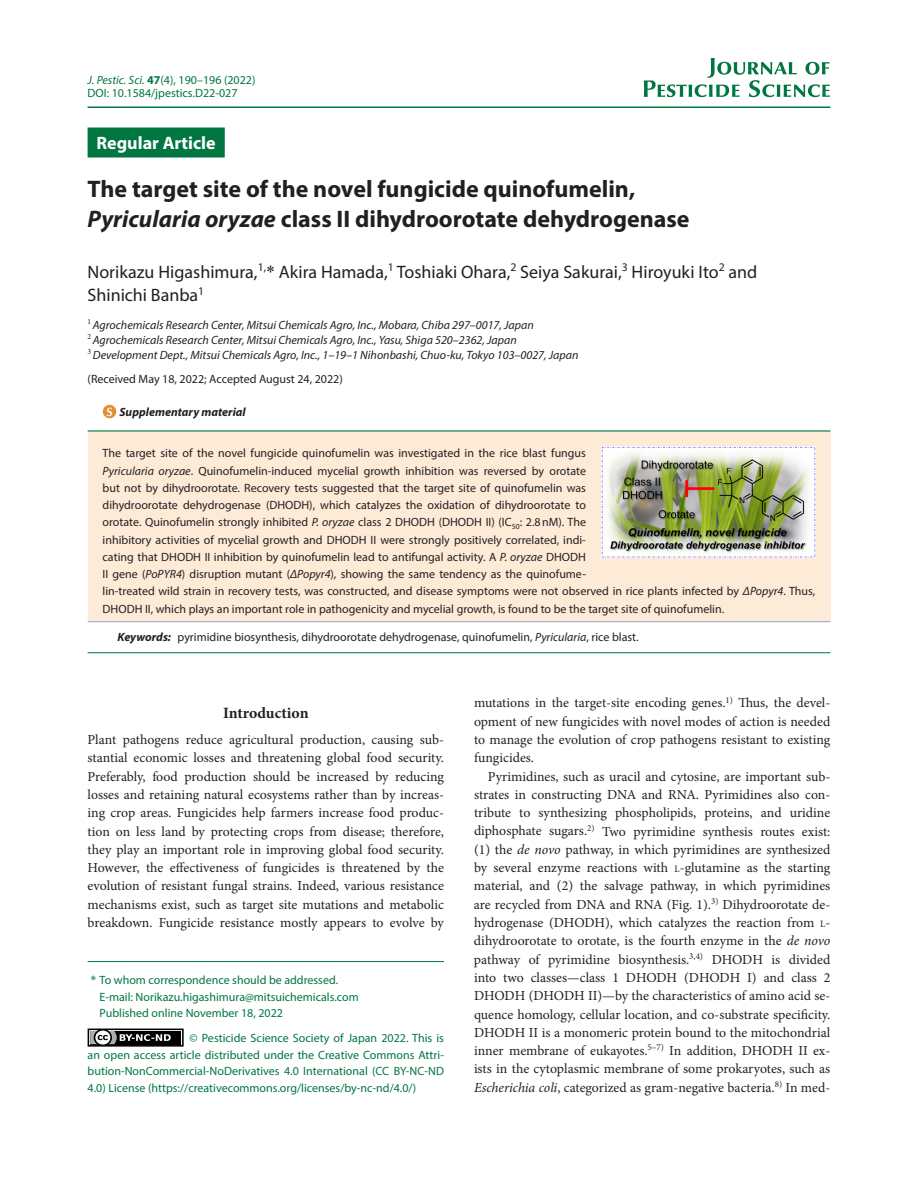
<style>
.page{position:relative;width:918px;height:1188px;background:#fff}
.page>*{position:absolute;margin:0;border:0;box-sizing:border-box;transform-origin:0 0}
.t1{font:700 24px/30px "Myriad Pro";color:#231f20}
.t2{font:18px/24px "Myriad Pro";color:#231f20}
.t3{font:700 18px "Myriad Pro";color:#fff}
.t4{font:700 15.75px "Minion Pro";letter-spacing:-.005em;color:#231f20}
.t5{font:13.8px/18.3px "Minion Pro";color:#231f20;text-align:justify}
.t6{font:12px/17.2px "Myriad Pro";color:#231f20}
.t7{font:12px/16.5px "Myriad Pro";color:#007640}
.t8{font:italic 12px/15px "Myriad Pro";color:#231f20}
.t9{font:italic 700 12px "Myriad Pro";color:#231f20}
.s1{font-style:italic}
.s2{font-weight:700}
.s3{font-family:"Times New Roman"}
.s4{font-family:"Optima Nova LT Pro";font-style:normal;color:#fff}
.s5{font-weight:700;font-style:italic}
.s6{font-size:9.6px}
</style>
<div class="page">
<div style="left:88px;top:1029px;width:96px;height:18px;border:2px solid #000"></div>
<div style="left:90px;top:1031px;width:91px;height:13px;background:#000"></div>
<svg style="left:90px;top:1031px;width:81px;height:13px"></svg>
<hr style="left:88px;top:106px;width:742px;height:2px;background:#007640">
<div style="left:88px;top:128px;width:137px;height:30px;background:#007640"></div>
<div style="left:103px;top:405px;width:13px;height:13px;background:#e38e36;border-radius:50%"></div>
<div style="left:88px;top:431px;width:742px;height:191px;background:#fdebd7"></div>
<hr style="left:88px;top:430px;width:742px;height:2px;background:#007640">
<hr style="left:88px;top:621px;width:742px;height:1px;background:#96a2c9">
<hr style="left:88px;top:652px;width:742px;height:1px;background:#007640">
<img style="left:601px;top:446px;width:214px;height:111px">
<hr style="left:88px;top:961px;width:356px;height:1px;background:#007640">
<svg style="left:644px;top:58px;width:186px;height:39px"></svg>
<p class="t7" style="left:88px;top:73px;width:169px;line-height:13.5px"><span class="s1">J. Pestic. Sci.</span> <span class="s2">47</span>(4), 190–196 (2022)<br>DOI: 10.1584/jpestics.D22-027</p>
<h2 class="t3" style="left:97px;top:131px;width:121px">Regular Article</h2>
<h1 class="t1" style="left:88px;top:173px;width:603px">The target site of the novel fungicide quinofumelin,<br><span class="s1">Pyricularia oryzae</span> class II dihydroorotate dehydrogenase</h1>
<h2 class="t2" style="left:88px;top:259px;width:671px">Norikazu Higashimura,<sup>1,</sup><span class="s3">*</span> Akira Hamada,<sup>1</sup> Toshiaki Ohara,<sup>2</sup> Seiya Sakurai,<sup>3</sup> Hiroyuki Ito<sup>2</sup> and<br>Shinichi Banba<sup>1</sup></h2>
<p class="t8" style="left:88px;top:317px;width:492px"><sup>1</sup> Agrochemicals Research Center, Mitsui Chemicals Agro, Inc., Mobara, Chiba 297–0017, Japan<br><sup>2</sup> Agrochemicals Research Center, Mitsui Chemicals Agro, Inc., Yasu, Shiga 520–2362, Japan<br><sup>3</sup> Development Dept., Mitsui Chemicals Agro, Inc., 1–19–1 Nihonbashi, Chuo-ku, Tokyo 103–0027, Japan</p>
<p class="t6" style="left:88px;top:370px;width:257px">(Received May 18, 2022; Accepted August 24, 2022)</p>
<p class="t9" style="left:106px;top:404px;width:141px"><span class="s4">S</span> Supplementary material</p>
<p class="t6" style="left:103px;top:445px;width:714px">The target site of the novel fungicide quinofumelin was investigated in the rice blast fungus<br><span class="s1">Pyricularia oryzae</span>. Quinofumelin-induced mycelial growth inhibition was reversed by orotate<br>but not by dihydroorotate. Recovery tests suggested that the target site of quinofumelin was<br>dihydroorotate dehydrogenase (DHODH), which catalyzes the oxidation of dihydroorotate to<br>orotate. Quinofumelin strongly inhibited <span class="s1">P. oryzae</span> class 2 DHODH (DHODH II) (IC<sub>50</sub>: 2.8nM). The<br>inhibitory activities of mycelial growth and DHODH II were strongly positively correlated, indi-<br>cating that DHODH II inhibition by quinofumelin lead to antifungal activity. A <span class="s1">P. oryzae</span> DHODH<br>II gene (<span class="s1">PoPYR4</span>) disruption mutant (<span class="s1">ΔPopyr4</span>), showing the same tendency as the quinofume-<br>lin-treated wild strain in recovery tests, was constructed, and disease symptoms were not observed in rice plants infected by <span class="s1">ΔPopyr4</span>. Thus, DHODH II, which plays an important role in pathogenicity and mycelial growth, is found to be the target site of quinofumelin.</p>
<p class="t6" style="left:118px;top:628px;width:523px"><span class="s5">Keywords:</span> pyrimidine biosynthesis, dihydroorotate dehydrogenase, quinofumelin, <span class="s1">Pyricularia</span>, rice blast.</p>
<p class="t4" style="left:223px;top:702px;width:87px">Introduction</p>
<p class="t5" style="left:88px;top:731px;width:358px">Plant pathogens reduce agricultural production, causing sub&shy;stantial economic losses and threatening global food security.<br>Preferably, food production should be increased by reducing losses and retaining natural ecosystems rather than by increas&shy;ing crop areas. Fungicides help farmers increase food produc&shy;tion on less land by protecting crops from disease; therefore, they play an important role in improving global food security.<br>However, the effectiveness of fungicides is threatened by the evolution of resistant fungal strains. Indeed, various resistance mechanisms exist, such as target site mutations and metabolic breakdown. Fungicide resistance mostly appears to evolve by</p>
<p class="t7" style="left:100px;top:972px;width:261px;text-indent:-9px"><span class="s3">*</span> To whom correspondence should be addressed.<br>E-mail: Norikazu.higashimura@mitsuichemicals.com<br>Published online November 18, 2022</p>
<p class="t7" style="left:88px;top:1030px;width:358px;text-align:justify;text-indent:102px">© Pesticide Science Society of Japan 2022. This is an open access article distributed under the Creative Commons Attri&shy;bution-NonCommercial-NoDerivatives 4.0 International (CC BY-NC-ND 4.0) License (https://creativecommons.org/licenses/by-nc-nd/4.0/)</p>
<p class="t5" style="left:474px;top:694px;width:358px">mutations in the target-site encoding genes.<sup>1)</sup> Thus, the devel&shy;opment of new fungicides with novel modes of action is needed to manage the evolution of crop pathogens resistant to existing fungicides.</p>
<p class="t5" style="left:474px;top:767px;width:358px;text-indent:14px">Pyrimidines, such as uracil and cytosine, are important sub&shy;strates in constructing DNA and RNA. Pyrimidines also con&shy;tribute to synthesizing phospholipids, proteins, and uridine diphosphate sugars.<sup>2)</sup> Two pyrimidine synthesis routes exist: (1) the <span class="s1">de novo</span> pathway, in which pyrimidines are synthesized by several enzyme reactions with <span class="s6">L</span>-glutamine as the starting material, and (2) the salvage pathway, in which pyrimidines are recycled from DNA and RNA (Fig. 1).<sup>3)</sup> Dihydroorotate de&shy;hydrogenase (DHODH), which catalyzes the reaction from <span class="s6">L&shy;</span>dihydroorotate to orotate, is the fourth enzyme in the <span class="s1">de novo </span>pathway of pyrimidine biosynthesis.<sup>3,4)</sup> DHODH is divided into two classes—class 1 DHODH (DHODH I) and class 2<br>DHODH (DHODH II)—by the characteristics of amino acid se&shy;quence homology, cellular location, and co-substrate specificity.<br>DHODH II is a monomeric protein bound to the mitochondrial inner membrane of eukayotes.<sup>5–7)</sup> In addition, DHODH II ex&shy;ists in the cytoplasmic membrane of some prokaryotes, such as <span class="s1">Escherichia coli</span>, categorized as gram-negative bacteria.<sup>8)</sup> In med-</p>
</div>
